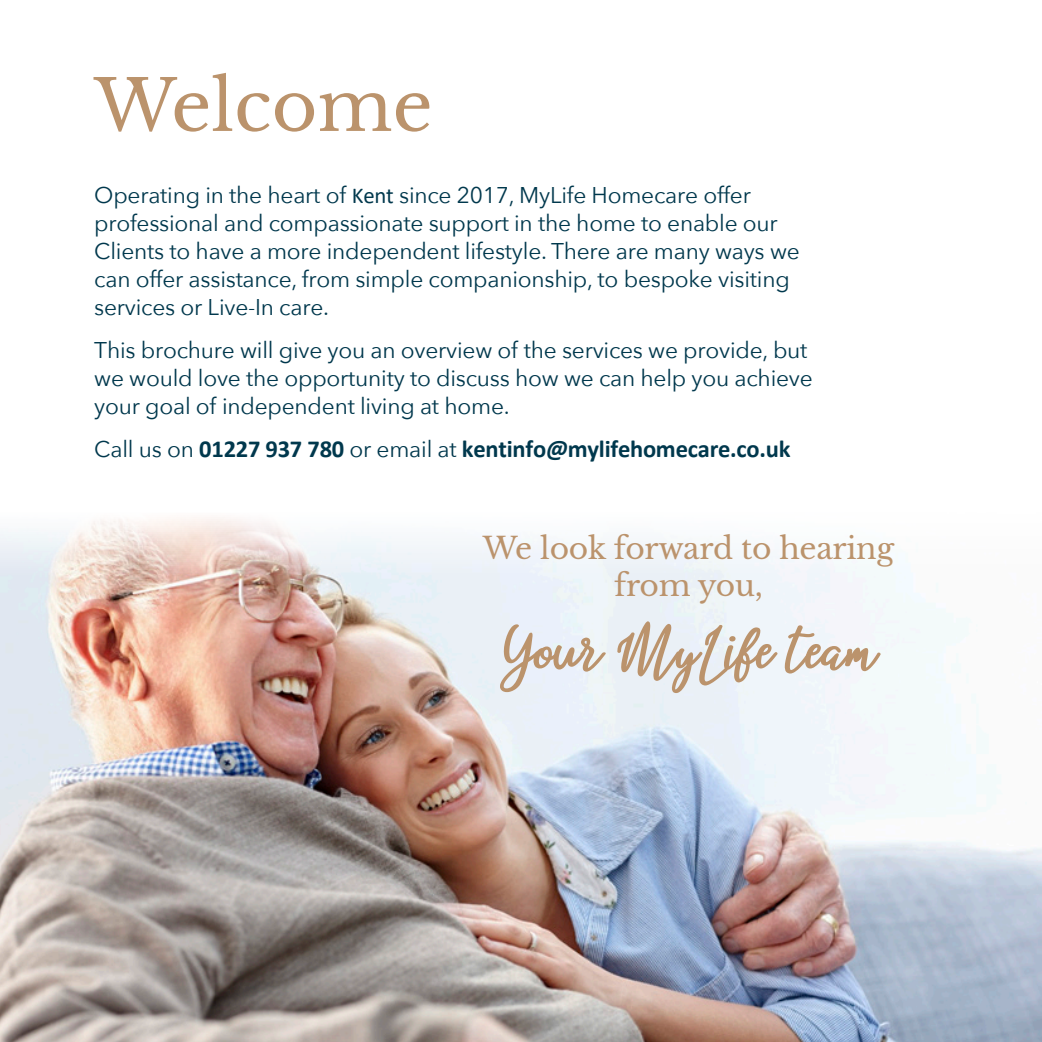
<style>
.page{position:relative;width:1042px;height:1042px;background:#fff}
.page>*{position:absolute;margin:0;border:0;box-sizing:border-box;transform-origin:0 0}
.page_heading{font:78.75px "beloved";letter-spacing:-.01em;color:#bb936c}
.t1{font:70px "Libre Baskerville";color:#bb936c}
.page_heading-2{font:29.75px/36.8px "Libre Baskerville";letter-spacing:-.01em;color:#bb936c;text-align:center}
.t2{font:700 24.5px "Calibri";letter-spacing:-.01em;color:#00384d}
.t3{font:22.75px/28px "Avenir Next";letter-spacing:-.01em;color:#00384d}
.s1{font-family:"Calibri"}
.s2{font-family:"Avenir Next";font-weight:400;font-size:22.75px}
.s3{font-style:italic}
</style>
<div class="page">
<img style="left:0;top:517px;width:1042px;height:525px">
<p class="t1" style="left:94px;top:63px;width:340px">Welcome</p>
<p class="t3" style="left:94px;top:180px;width:707px">Operating in the heart of <span class="s1">Kent</span> since 2017, MyLife Homecare offer professional and compassionate support in the home to enable our Clients to have a more independent lifestyle. There are many ways we can offer assistance, from simple companionship, to bespoke visiting services or Live-In care.</p>
<p class="t3" style="left:94px;top:335px;width:720px">This brochure will give you an overview of the services we provide, but we would love the opportunity to discuss how we can help you achieve your goal of independent living at home.</p>
<p class="t2" style="left:94px;top:431px;width:698px"><span class="s2">Call us on</span> 01227 937 780 <span class="s2">or email at</span> kentinfo<span class="s3">@</span>mylifehomecare.co.uk</p>
<p class="page_heading-2" style="left:483px;top:530px;width:413px">We look forward to hearing from you,</p>
<p class="page_heading" style="left:499px;top:605px;width:379px">Your MyLife team</p>
</div>
